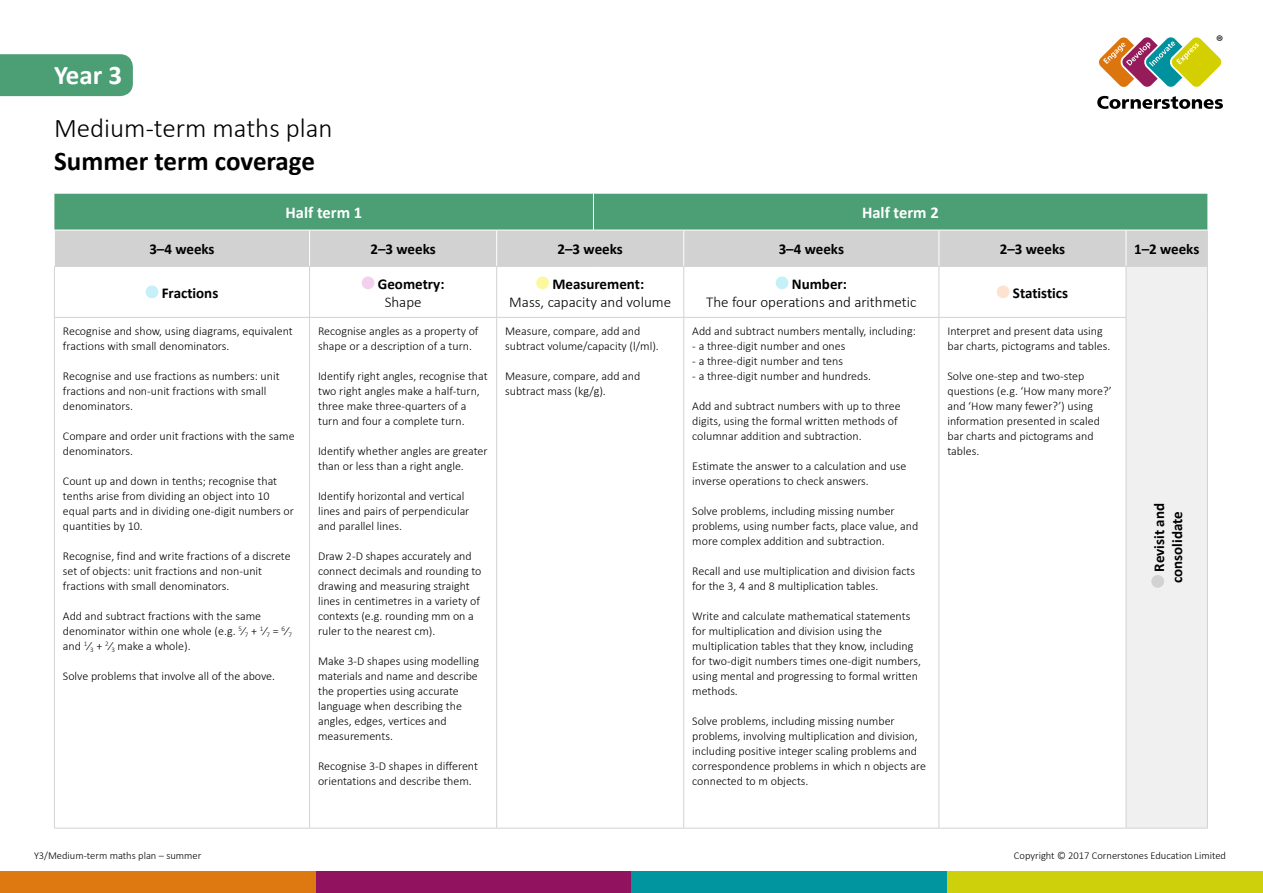
<style>
.page{position:relative;width:1263px;height:893px;background:#fff}
.page>*{position:absolute;margin:0;border:0;box-sizing:border-box;transform-origin:0 0}
.t1{font:300 27px "Calibri";color:#000}
.t2{font:700 27px "Calibri";color:#000}
.t3{font:700 27px "Calibri";color:#fff}
.t4{font:16.95px "Myriad Pro";color:#000}
.t5{font:700 16.5px "Calibri";color:#fff}
.t6{font:700 15px/18px "Calibri";color:#000}
.t7{font:300 15px "Calibri";color:#000}
.t8{font:300 12px/15px "Calibri";color:#000}
.t9{font:300 10.5px "Calibri";color:#000}
</style>
<div class="page">
<div style="left:0;top:872px;width:316px;height:21px;background:#de7911"></div>
<div style="left:316px;top:872px;width:315px;height:21px;background:#91125f"></div>
<div style="left:631px;top:872px;width:316px;height:21px;background:#00959f"></div>
<div style="left:947px;top:872px;width:316px;height:21px;background:#cdd00a"></div>
<svg style="left:54px;top:194px;width:1153px;height:72px;background:#8fb8a3"></svg>
<div style="left:1126px;top:266px;width:81px;height:562px;background:#f0f0f0"></div>
<hr style="left:54px;top:230px;width:1px;height:36px;background:#fff">
<hr style="left:309px;top:230px;width:1px;height:36px;background:#fff">
<hr style="left:496px;top:230px;width:1px;height:36px;background:#fff">
<hr style="left:683px;top:230px;width:1px;height:36px;background:#fff">
<hr style="left:939px;top:230px;width:1px;height:36px;background:#fff">
<hr style="left:1126px;top:230px;width:1px;height:36px;background:#fff">
<hr style="left:1207px;top:230px;width:1px;height:36px;background:#d2d2d2">
<hr style="left:54px;top:266px;width:255px;height:1px;background:#d2d2d2">
<hr style="left:54px;top:267px;width:1px;height:50px;background:#d2d2d2">
<hr style="left:1126px;top:266px;width:82px;height:1px;background:#d2d2d2">
<hr style="left:1207px;top:267px;width:1px;height:50px;background:#d2d2d2">
<hr style="left:54px;top:317px;width:256px;height:1px;background:#d2d2d2">
<hr style="left:54px;top:318px;width:1px;height:510px;background:#d2d2d2">
<hr style="left:309px;top:318px;width:1px;height:510px;background:#d2d2d2">
<hr style="left:496px;top:318px;width:1px;height:510px;background:#d2d2d2">
<hr style="left:1207px;top:317px;width:1px;height:511px;background:#d2d2d2">
<hr style="left:54px;top:828px;width:256px;height:1px;background:#d2d2d2">
<hr style="left:310px;top:828px;width:187px;height:1px;background:#d2d2d2">
<hr style="left:497px;top:828px;width:96px;height:1px;background:#d2d2d2">
<hr style="left:593px;top:828px;width:90px;height:1px;background:#d2d2d2">
<hr style="left:1126px;top:828px;width:82px;height:1px;background:#d2d2d2">
<hr style="left:309px;top:266px;width:187px;height:1px;background:#d2d2d2">
<hr style="left:309px;top:267px;width:1px;height:50px;background:#d2d2d2">
<hr style="left:309px;top:317px;width:187px;height:1px;background:#d2d2d2">
<hr style="left:496px;top:266px;width:97px;height:1px;background:#d2d2d2">
<hr style="left:496px;top:267px;width:1px;height:50px;background:#d2d2d2">
<hr style="left:593px;top:266px;width:91px;height:1px;background:#d2d2d2">
<hr style="left:496px;top:317px;width:97px;height:1px;background:#d2d2d2">
<hr style="left:593px;top:317px;width:91px;height:1px;background:#d2d2d2">
<hr style="left:684px;top:266px;width:255px;height:1px;background:#d2d2d2">
<hr style="left:683px;top:267px;width:1px;height:50px;background:#d2d2d2">
<hr style="left:939px;top:266px;width:187px;height:1px;background:#d2d2d2">
<hr style="left:939px;top:267px;width:1px;height:50px;background:#d2d2d2">
<hr style="left:684px;top:317px;width:255px;height:1px;background:#d2d2d2">
<hr style="left:1126px;top:267px;width:1px;height:50px;background:#d2d2d2">
<hr style="left:939px;top:317px;width:187px;height:1px;background:#d2d2d2">
<hr style="left:683px;top:318px;width:1px;height:510px;background:#d2d2d2">
<hr style="left:939px;top:318px;width:1px;height:510px;background:#d2d2d2">
<hr style="left:1126px;top:318px;width:1px;height:510px;background:#d2d2d2">
<hr style="left:683px;top:828px;width:256px;height:1px;background:#d2d2d2">
<hr style="left:939px;top:828px;width:187px;height:1px;background:#d2d2d2">
<hr style="left:593px;top:194px;width:1px;height:36px;background:#fff">
<hr style="left:54px;top:230px;width:256px;height:1px;background:#fff">
<hr style="left:310px;top:230px;width:187px;height:1px;background:#fff">
<hr style="left:497px;top:230px;width:96px;height:1px;background:#fff">
<hr style="left:593px;top:230px;width:91px;height:1px;background:#fff">
<hr style="left:684px;top:230px;width:255px;height:1px;background:#fff">
<hr style="left:939px;top:230px;width:187px;height:1px;background:#fff">
<hr style="left:1126px;top:230px;width:82px;height:1px;background:#fff">
<div style="left:146px;top:285px;width:12px;height:13px;background:#c5f0f8;border-radius:50%"></div>
<div style="left:362px;top:276px;width:12px;height:13px;background:#f3d1ee;border-radius:50%"></div>
<div style="left:536px;top:276px;width:13px;height:13px;background:#fcf89f;border-radius:50%"></div>
<div style="left:776px;top:276px;width:12px;height:13px;background:#c5f0f8;border-radius:50%"></div>
<div style="left:997px;top:285px;width:12px;height:13px;background:#fde2d2;border-radius:50%"></div>
<div style="left:1151px;top:575px;width:13px;height:13px;background:#d2d2d2;border-radius:50%"></div>
<svg style="left:1097px;top:37px;width:126px;height:72px"></svg>
<div style="left:0;top:54px;width:133px;height:42px;background:#4c9e74"></div>
<h1 class="t3" style="left:54px;top:58px;width:70px">Year 3</h1>
<h1 class="t1" style="left:54px;top:111px;width:280px">Medium-term maths plan</h1>
<h1 class="t2" style="left:54px;top:143px;width:262px">Summer term coverage</h1>
<h3 class="t5" style="left:286px;top:202px;width:78px">Half term 1</h3>
<h3 class="t5" style="left:862px;top:202px;width:78px">Half term 2</h3>
<p class="t6" style="left:149px;top:240px;width:67px">3–4 weeks</p>
<p class="t6" style="left:370px;top:240px;width:67px">2–3 weeks</p>
<p class="t6" style="left:557px;top:240px;width:67px">2–3 weeks</p>
<p class="t6" style="left:779px;top:240px;width:67px">3–4 weeks</p>
<p class="t6" style="left:1000px;top:240px;width:67px">2–3 weeks</p>
<p class="t6" style="left:1134px;top:240px;width:67px">1–2 weeks</p>
<p class="t6" style="left:162px;top:284px;width:58px">Fractions</p>
<p class="t6" style="left:792px;top:275px;width:57px">Number:</p>
<p class="t7" style="left:706px;top:293px;width:212px">The four operations and arithmetic</p>
<p class="t6" style="left:378px;top:275px;width:68px">Geometry:</p>
<p class="t7" style="left:385px;top:293px;width:38px">Shape</p>
<p class="t6" style="left:552px;top:275px;width:93px">Measurement:</p>
<p class="t7" style="left:509px;top:293px;width:163px">Mass, capacity and volume</p>
<p class="t6" style="left:1013px;top:284px;width:57px">Statistics</p>
<p class="t8" style="left:63px;top:323px;width:231px">Recognise and show, using diagrams, equivalent fractions with small denominators.</p>
<p class="t8" style="left:63px;top:368px;width:218px">Recognise and use fractions as numbers: unit fractions and non-unit fractions with small denominators.</p>
<p class="t8" style="left:63px;top:428px;width:233px">Compare and order unit fractions with the same denominators.</p>
<p class="t8" style="left:63px;top:473px;width:233px">Count up and down in tenths; recognise that tenths arise from dividing an object into 10 equal parts and in dividing one-digit numbers or quantities by 10.</p>
<p class="t8" style="left:63px;top:548px;width:229px">Recognise, find and write fractions of a discrete set of objects: unit fractions and non-unit fractions with small denominators.</p>
<p class="t8" style="left:63px;top:608px;width:231px">Add and subtract fractions with the same denominator within one whole (e.g. <sup>5</sup>⁄<sub>7</sub> + <sup>1</sup>⁄<sub>7</sub> = <sup>6</sup>⁄<sub>7 </sub>and <sup>1</sup>⁄<sub>3</sub> + <sup>2</sup>⁄<sub>3</sub> make a whole).</p>
<p class="t8" style="left:63px;top:668px;width:214px">Solve problems that involve all of the above.</p>
<p class="t8" style="left:318px;top:323px;width:162px">Recognise angles as a property of shape or a description of a turn.</p>
<p class="t8" style="left:318px;top:368px;width:171px">Identify right angles, recognise that two right angles make a half-turn, three make three-quarters of a turn and four a complete turn.</p>
<p class="t8" style="left:318px;top:443px;width:171px">Identify whether angles are greater than or less than a right angle.</p>
<p class="t8" style="left:318px;top:488px;width:153px">Identify horizontal and vertical lines and pairs of perpendicular and parallel lines.</p>
<p class="t8" style="left:318px;top:548px;width:165px">Draw 2-D shapes accurately and connect decimals and rounding to drawing and measuring straight lines in centimetres in a variety of contexts (e.g. rounding mm on a ruler to the nearest cm).</p>
<p class="t8" style="left:318px;top:653px;width:162px">Make 3-D shapes using modelling materials and name and describe the properties using accurate language when describing the angles, edges, vertices and measurements.</p>
<p class="t8" style="left:318px;top:758px;width:161px">Recognise 3-D shapes in different orientations and describe them.</p>
<p class="t8" style="left:505px;top:323px;width:155px">Measure, compare, add and subtract volume/capacity (l/ml).</p>
<p class="t8" style="left:505px;top:368px;width:137px">Measure, compare, add and subtract mass (kg/g).</p>
<p class="t8" style="left:692px;top:323px;width:225px">Add and subtract numbers mentally, including:</p>
<p class="t8" style="left:692px;top:338px;width:155px">- a three-digit number and ones</p>
<p class="t8" style="left:692px;top:353px;width:152px">- a three-digit number and tens</p>
<p class="t8" style="left:692px;top:368px;width:180px">- a three-digit number and hundreds.</p>
<p class="t8" style="left:692px;top:398px;width:210px">Add and subtract numbers with up to three digits, using the formal written methods of columnar addition and subtraction.</p>
<p class="t8" style="left:692px;top:458px;width:216px">Estimate the answer to a calculation and use inverse operations to check answers.</p>
<p class="t8" style="left:692px;top:503px;width:228px">Solve problems, including missing number problems, using number facts, place value, and more complex addition and subtraction.</p>
<p class="t8" style="left:692px;top:563px;width:224px">Recall and use multiplication and division facts for the 3, 4 and 8 multiplication tables.</p>
<p class="t8" style="left:692px;top:608px;width:230px">Write and calculate mathematical statements for multiplication and division using the multiplication tables that they know, including for two-digit numbers times one-digit numbers, using mental and progressing to formal written methods.</p>
<p class="t8" style="left:692px;top:713px;width:235px">Solve problems, including missing number problems, involving multiplication and division, including positive integer scaling problems and correspondence problems in which n objects are connected to m objects.</p>
<p class="t8" style="left:947px;top:323px;width:164px">Interpret and present data using bar charts, pictograms and tables.</p>
<p class="t8" style="left:947px;top:368px;width:166px">Solve one-step and two-step questions (e.g. ‘How many more?’ and ‘How many fewer?’) using information presented in scaled bar charts and pictograms and tables.</p>
<p class="t6" style="left:1150px;top:583px;width:81px;text-indent:11px;rotate:-90deg">Revisit and consolidate</p>
<h2 class="t4" style="left:1216px;top:31px;width:9px">®</h2>
<p class="t9" style="left:34px;top:849px;width:169px">Y3/Medium-term maths plan – summer</p>
<p class="t9" style="left:1014px;top:849px;width:213px">Copyright © 2017 Cornerstones Education Limited</p>
</div>
